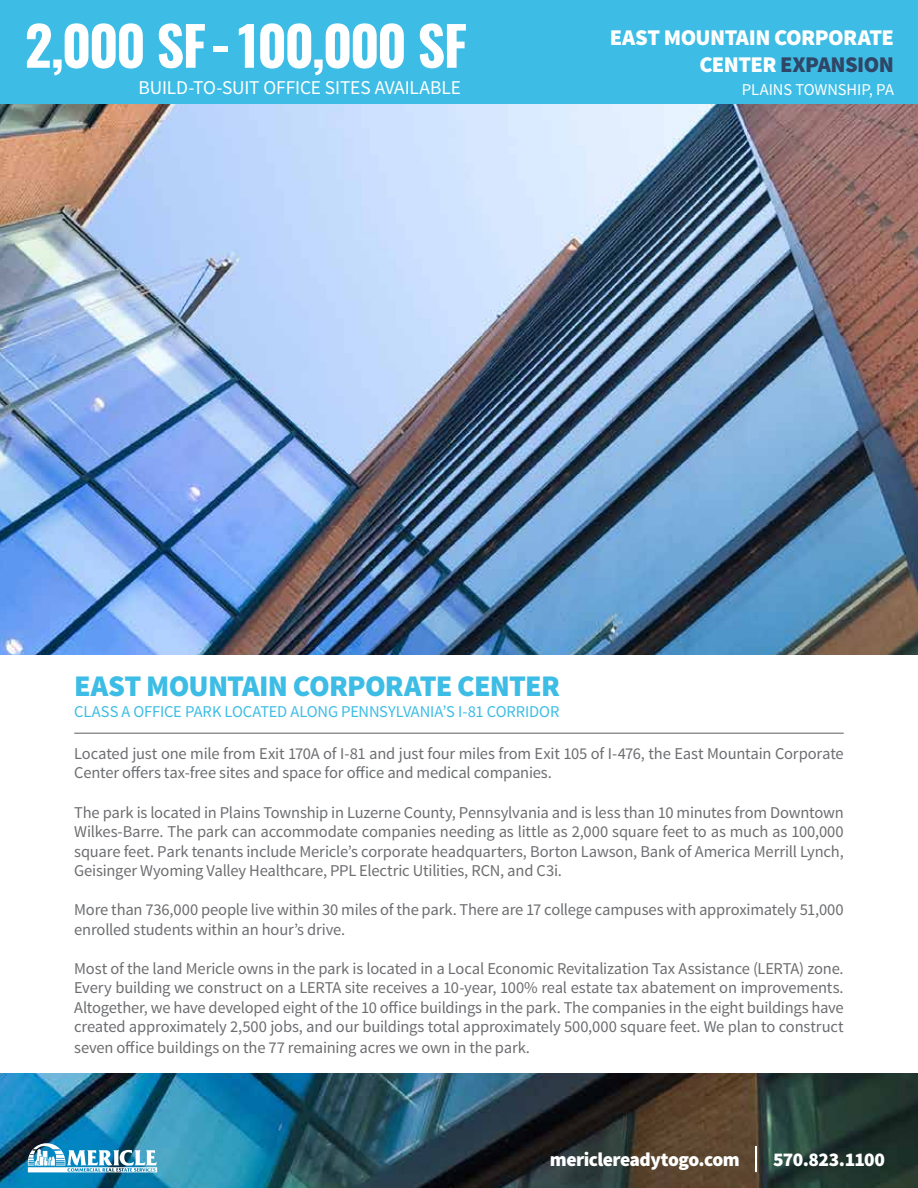
<style>
.page{position:relative;width:918px;height:1188px;background:#fff}
.page>*{position:absolute;margin:0;border:0;box-sizing:border-box;transform-origin:0 0}
.t1{font:700 54px "Oswald";letter-spacing:-.03em;color:#fff}
.t2{font:900 30px "Source Sans Pro";letter-spacing:-.025em;color:#3dbde5}
.t3{font:900 22.5px/27px "Source Sans Pro";letter-spacing:-.025em;color:#fff;text-align:right}
.t4{font:19.5px "Source Sans Pro";letter-spacing:-.01em;color:#fff}
.t5{font:900 19.5px "Source Sans Pro";letter-spacing:-.03em;color:#fff}
.t6{font:16.5px/19.5px "Source Sans Pro";letter-spacing:-.01em;color:#6d6e71}
.t7{font:16.5px "Source Sans Pro";letter-spacing:-.01em;color:#3dbde5}
.t8{font:16.5px "Source Sans Pro";letter-spacing:-.005em;color:#fff}
.s1{color:#304666}
</style>
<div class="page">
<img style="left:0;top:104px;width:918px;height:1084px">
<div style="left:0;top:655px;width:918px;height:417px;background:#fff"></div>
<svg style="left:0;top:351px;width:1px;height:304px"></svg>
<div style="left:0;top:0;width:918px;height:104px;background:#3dbde5"></div>
<hr style="left:755px;top:1147px;width:2px;height:25px;background:#fff">
<svg style="left:28px;top:1143px;width:129px;height:29px"></svg>
<hr style="left:74px;top:733px;width:770px;height:1px;background:#6d6e71">
<h1 class="t1" style="left:24px;top:8px;width:445px">2,000 SF-100,000 SF</h1>
<h3 class="t3" style="left:610px;top:25px;width:286px">EAST MOUNTAIN CORPORATE<br>CENTER <span class="s1">EXPANSION</span></h3>
<p class="t8" style="left:742px;top:79px;width:154px">PLAINS TOWNSHIP, PA</p>
<p class="t4" style="left:139px;top:75px;width:324px">BUILD-TO-SUIT OFFICE SITES AVAILABLE</p>
<h2 class="t2" style="left:74px;top:666px;width:487px">EAST MOUNTAIN CORPORATE CENTER</h2>
<p class="t7" style="left:74px;top:701px;width:487px">CLASS A OFFICE PARK LOCATED ALONG PENNSYLVANIA’S I-81 CORRIDOR</p>
<p class="t6" style="left:74px;top:744px;width:771px">Located just one mile from Exit 170A of I-81 and just four miles from Exit 105 of I-476, the East Mountain Corporate<br>Center offers tax-free sites and space for office and medical companies.</p>
<p class="t6" style="left:74px;top:803px;width:771px;text-align:justify">The park is located in Plains Township in Luzerne County, Pennsylvania and is less than 10 minutes from Downtown Wilkes-Barre. The park can accommodate companies needing as little as 2,000 square feet to as much as 100,000 square feet. Park tenants include Mericle’s corporate headquarters, Borton Lawson, Bank of America Merrill Lynch, Geisinger Wyoming Valley Healthcare, PPL Electric Utilities, RCN, and C3i.</p>
<p class="t6" style="left:74px;top:900px;width:771px">More than 736,000 people live within 30 miles of the park. There are 17 college campuses with approximately 51,000 enrolled students within an hour’s drive.</p>
<p class="t6" style="left:74px;top:959px;width:771px;text-align:justify">Most of the land Mericle owns in the park is located in a Local Economic Revitalization Tax Assistance (LERTA) zone.<br>Every building we construct on a LERTA site receives a 10-year, 100% real estate tax abatement on improvements.<br>Altogether, we have developed eight of the 10 office buildings in the park. The companies in the eight buildings have created approximately 2,500 jobs, and our buildings total approximately 500,000 square feet. We plan to construct</p>
<p class="t6" style="left:74px;top:1038px;width:457px">seven office buildings on the 77 remaining acres we own in the park.</p>
<p class="t5" style="left:550px;top:1147px;width:191px">mericlereadytogo.com</p>
<p class="t5" style="left:773px;top:1147px;width:113px">570.823.1100</p>
</div>
